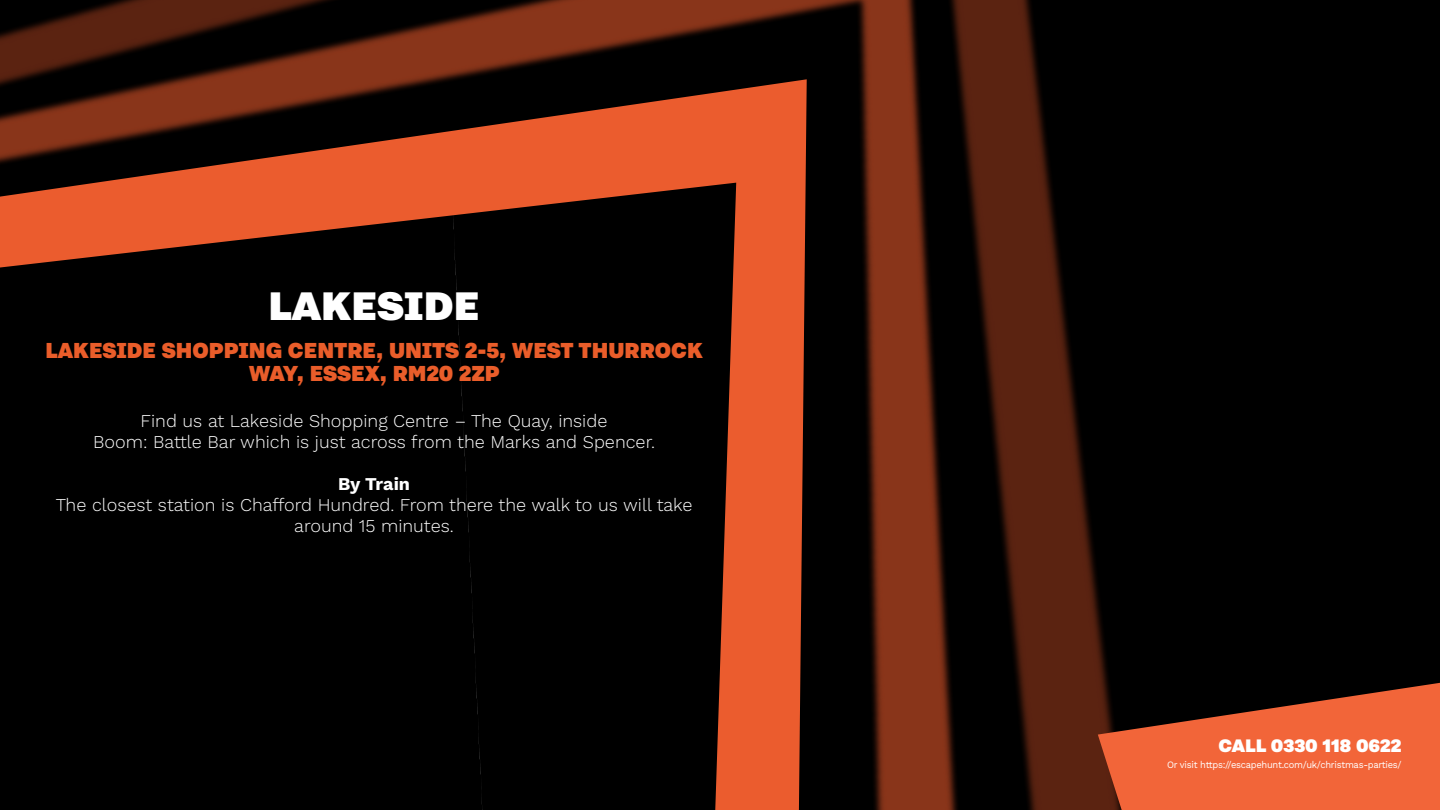
<style>
.page{position:relative;width:1440px;height:810px;background:#000}
.page>*{position:absolute;margin:0;border:0;box-sizing:border-box;transform-origin:0 0}
.t1{font:900 49.5px "Nitti Grotesk";color:#fff}
.t2{font:900 27px/22.5px "Nitti Grotesk";color:#ea5d2a;text-align:center;scale:.96 1}
.t3{font:900 22.5px "Nitti Grotesk";color:#fff}
.t4{font:300 18px/21px "Work Sans";color:#fff;text-align:center}
.t5{font:700 18px "Work Sans";color:#fff}
.t6{font:300 13.5px "Work Sans";color:#fff}
.t7{font:9.75px "Work Sans";letter-spacing:-.03em;color:#fff;scale:.96 1}
</style>
<div class="page">
<img style="left:0;top:0;width:1109px;height:810px">
<svg style="left:1098px;top:683px;width:342px;height:127px"></svg>
<h1 class="t1" style="left:268px;top:276px;width:213px">LAKESIDE</h1>
<h2 class="t2" style="left:45px;top:338px;width:686px">LAKESIDE SHOPPING CENTRE, UNITS 2-5, WEST THURROCK<br>WAY, ESSEX, RM20 2ZP</h2>
<p class="t4" style="left:93px;top:411px;width:563px">Find us at Lakeside Shopping Centre – The Quay, inside<br>Boom: Battle Bar which is just across from the Marks and Spencer.</p>
<p class="t5" style="left:338px;top:473px;width:74px">By Train</p>
<p class="t4" style="left:56px;top:495px;width:638px">The closest station is Chafford Hundred. From there the walk to us will take around 15 minutes.</p>
<p class="t3" style="left:1219px;top:732px;width:185px">CALL 0330 118 0622</p>
<p class="t7" style="left:1167px;top:757px;width:246px">Or visit https://escapehunt.com/uk/christmas-parties/</p>
<p class="t6" style="left:1375px;top:761px;width:14px">18</p>
</div>
